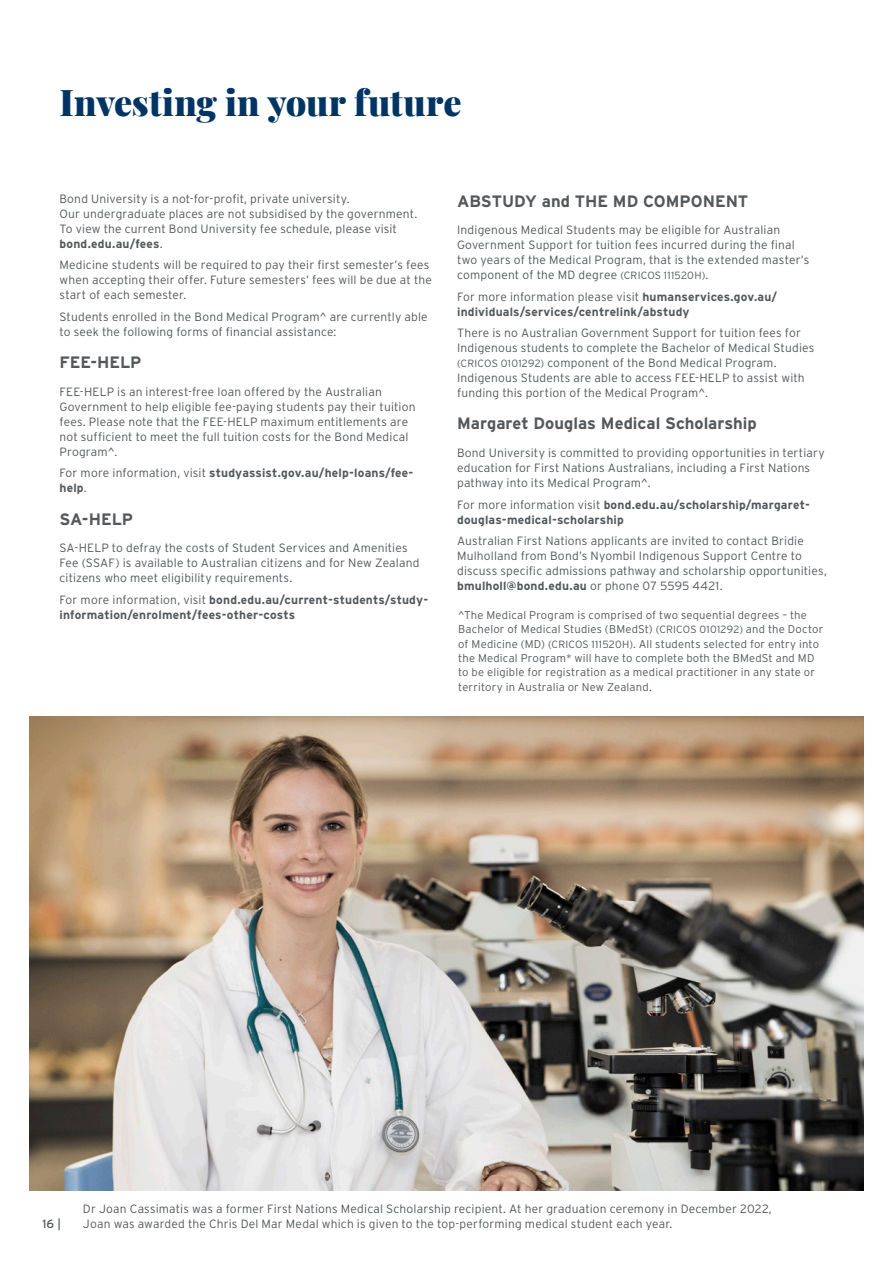
<style>
.page{position:relative;width:893px;height:1263px;background:#fff}
.page>*{position:absolute;margin:0;border:0;box-sizing:border-box;transform-origin:0 0}
.t1{font:900 36px "Playfair Display";letter-spacing:.005em;color:#003563}
.t2{font:700 16.5px "Interstate";color:#54585b}
.t3{font:300 12px/15px "Interstate";letter-spacing:.015em;color:#54585b}
.t4{font:700 12px/15px "Interstate";letter-spacing:.015em;color:#54585b}
.t5{font:12px "Interstate";color:#54585b}
.t6{font:300 11.25px/14.2px "Interstate";letter-spacing:.015em;color:#54585b}
.s1{font-weight:700}
.s2{font-weight:300}
.s3{font-size:10.5px}
</style>
<div class="page">
<img style="left:30px;top:716px;width:833px;height:475px">
<h1 class="t1" style="left:60px;top:74px;width:404px">Investing in your future</h1>
<p class="t3" style="left:60px;top:191px;width:359px">Bond University is a not-for-profit, private university.<br>Our undergraduate places are not subsidised by the government.<br>To view the current Bond University fee schedule, please visit <span class="s1">bond.edu.au/fees</span>.</p>
<p class="t3" style="left:60px;top:258px;width:374px">Medicine students will be required to pay their first semester’s fees when accepting their offer. Future semesters’ fees will be due at the start of each semester.</p>
<p class="t3" style="left:60px;top:309px;width:370px">Students enrolled in the Bond Medical Program^ are currently able to seek the following forms of financial assistance:</p>
<h2 class="t2" style="left:60px;top:352px;width:83px">FEE-HELP</h2>
<p class="t3" style="left:60px;top:384px;width:358px">FEE-HELP is an interest-free loan offered by the Australian Government to help eligible fee-paying students pay their tuition fees. Please note that the FEE-HELP maximum entitlements are not sufficient to meet the full tuition costs for the Bond Medical Program^.</p>
<p class="t4" style="left:60px;top:465px;width:355px"><span class="s2">For more information, visit</span> studyassist.gov.au/help-loans/fee&shy;help<span class="s2">.</span></p>
<h2 class="t2" style="left:60px;top:509px;width:75px">SA-HELP</h2>
<p class="t3" style="left:60px;top:540px;width:361px">SA-HELP to defray the costs of Student Services and Amenities<br>Fee (SSAF) is available to Australian citizens and for New Zealand citizens who meet eligibility requirements.</p>
<p class="t4" style="left:60px;top:592px;width:370px"><span class="s2">For more information, visit</span> bond.edu.au/current-students/study&shy;information/enrolment/fees-other-costs</p>
<h2 class="t2" style="left:457px;top:191px;width:293px">ABSTUDY and THE MD COMPONENT</h2>
<p class="t3" style="left:457px;top:223px;width:354px">Indigenous Medical Students may be eligible for Australian Government Support for tuition fees incurred during the final two years of the Medical Program, that is the extended master’s component of the MD degree <span class="s3">(CRICOS 111520H)</span>.</p>
<p class="t4" style="left:457px;top:289px;width:322px"><span class="s2">For more information please visit</span> humanservices.gov.au/ individuals/services/centrelink/abstudy</p>
<p class="t3" style="left:457px;top:325px;width:359px">There is no Australian Government Support for tuition fees for Indigenous students to complete the Bachelor of Medical Studies <span class="s3">(CRICOS 0101292)</span> component of the Bond Medical Program.<br>Indigenous Students are able to access FEE-HELP to assist with funding this portion of the Medical Program^.</p>
<h2 class="t2" style="left:457px;top:414px;width:301px">Margaret Douglas Medical Scholarship</h2>
<p class="t3" style="left:457px;top:445px;width:369px">Bond University is committed to providing opportunities in tertiary education for First Nations Australians, including a First Nations pathway into its Medical Program^.</p>
<p class="t4" style="left:457px;top:497px;width:354px"><span class="s2">For more information visit</span> bond.edu.au/scholarship/margaret&shy;douglas-medical-scholarship</p>
<p class="t3" style="left:457px;top:533px;width:371px">Australian First Nations applicants are invited to contact Bridie Mulholland from Bond’s Nyombil Indigenous Support Centre to discuss specific admissions pathway and scholarship opportunities, <span class="s1">bmulholl@bond.edu.au</span> or phone 07 5595 4421.</p>
<p class="t6" style="left:458px;top:608px;width:367px">^The Medical Program is comprised of two sequential degrees – the Bachelor of Medical Studies (BMedSt) <span class="s3">(CRICOS 0101292)</span> and the Doctor of Medicine (MD) <span class="s3">(CRICOS 111520H)</span>. All students selected for entry into the Medical Program* will have to complete both the BMedSt and MD to be eligible for registration as a medical practitioner in any state or territory in Australia or New Zealand.</p>
<p class="t5" style="left:42px;top:1216px;width:20px">16 |</p>
<p class="t3" style="left:83px;top:1201px;width:690px">Dr Joan Cassimatis was a former First Nations Medical Scholarship recipient. At her graduation ceremony in December 2022,<br>Joan was awarded the Chris Del Mar Medal which is given to the top-performing medical student each year.</p>
</div>
